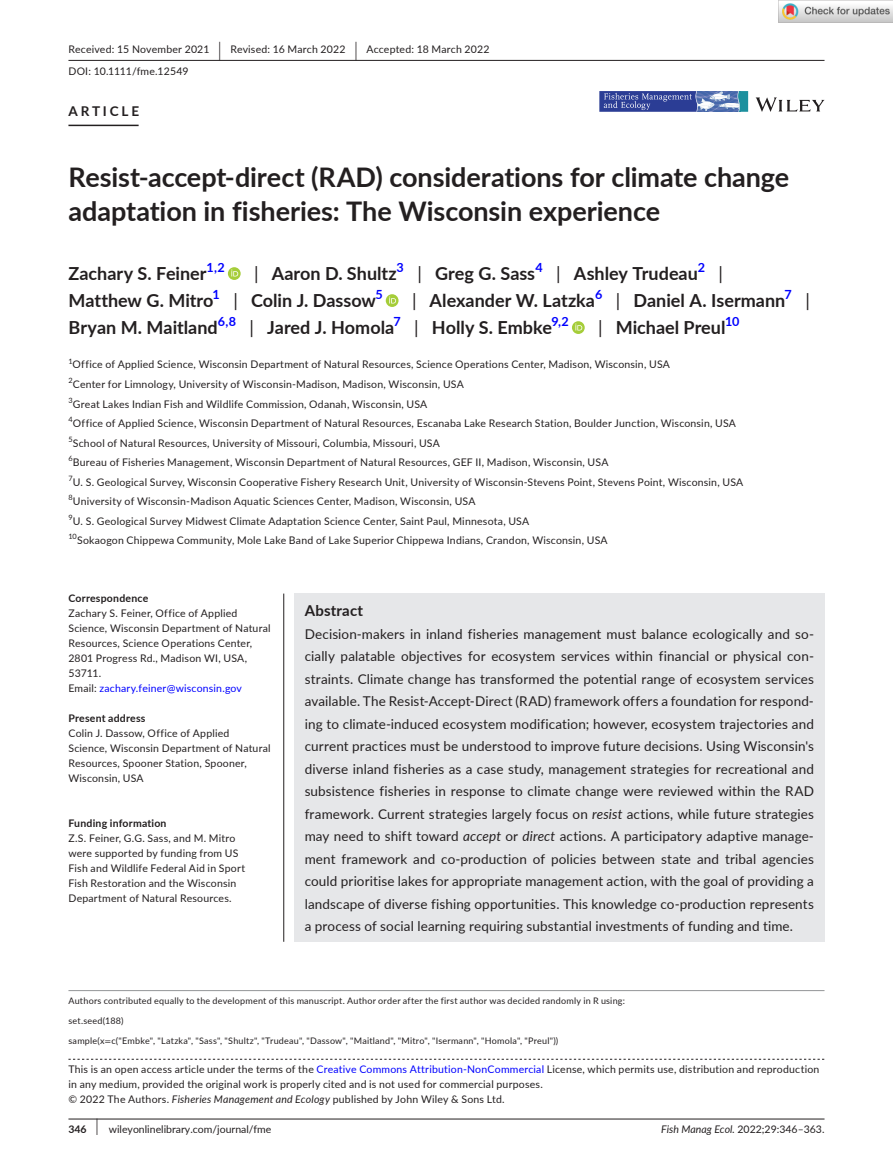
<style>
.page{position:relative;width:893px;height:1174px;background:#fff}
.page>*{position:absolute;margin:0;border:0;box-sizing:border-box;transform-origin:0 0}
.t1{font:700 27px/34.5px "Lato";letter-spacing:-.005em;color:#231f20}
.t2{font:700 18px "Lato";color:#231f20}
.t3{font:18px "Lato";color:#231f20}
.t4{font:700 15px "Lato";letter-spacing:.015em;color:#231f20}
.t5{font:13.5px/22.5px "Lato";letter-spacing:.01em;color:#231f20;text-align:justify}
.t6{font:700 13.5px "Lato";letter-spacing:.205em;color:#231f20}
.t7{font:700 12.6px "Lato";color:#00f}
.t8{font:10.5px/15px "Lato";letter-spacing:.02em;color:#231f20}
.t9{font:10.5px "Lato";color:#231f20}
.t10{font:700 10.5px "Lato";letter-spacing:.02em;color:#231f20}
.t11{font:9px/19.5px "Lato";letter-spacing:.025em;color:#231f20}
.t12{font:7.35px "Lato";color:#231f20}
.s1{font-size:19.65px}
.s2{font-weight:400}
.s3{color:#00f}
.s4{font-style:italic}
.s5{font-family:"STIX"}
.s6{font-weight:700}
.s7{font-size:17.4px}
</style>
<div class="page">
<hr style="left:68px;top:1118px;width:756px;height:1px;background:#231f20">
<svg style="left:756px;top:97px;width:68px;height:15px"></svg>
<img style="left:700px;top:91px;width:36px;height:21px">
<svg style="left:736px;top:91px;width:12px;height:21px"></svg>
<svg style="left:599px;top:91px;width:101px;height:21px;background:#4555a2"></svg>
<hr style="left:68px;top:60px;width:756px;height:1px;background:#231f20">
<hr style="left:68px;top:125px;width:71px;height:1px;background:#231f20">
<svg style="left:228px;top:267px;width:13px;height:13px"></svg>
<svg style="left:231px;top:269px;width:7px;height:7px"></svg>
<svg style="left:386px;top:294px;width:12px;height:13px"></svg>
<svg style="left:389px;top:296px;width:7px;height:7px"></svg>
<svg style="left:572px;top:321px;width:13px;height:13px"></svg>
<svg style="left:575px;top:323px;width:7px;height:7px"></svg>
<svg style="left:68px;top:1058px;width:756px;height:1px"></svg>
<hr style="left:68px;top:990px;width:756px;height:1px;background:#939598">
<div style="left:294px;top:593px;width:530px;height:348px;background:#e6e7e9"></div>
<hr style="left:283px;top:593px;width:1px;height:348px;background:#231f20">
<img style="left:779px;top:0;width:114px;height:23px">
<p class="t8" style="left:68px;top:38px;width:423px;line-height:21.8px">Received: 15 November 2021 <span class="s1">|</span> Revised: 16 March 2022 <span class="s1">|</span> Accepted: 18 March 2022<br>DOI: 10.1111/fme.12549</p>
<p class="t6" style="left:68px;top:101px;width:72px">ARTICLE</p>
<h1 class="t1" style="left:68px;top:159px;width:722px">Resist-accept-direct (RAD) considerations for climate change adaptation in fisheries: The Wisconsin experience</h1>
<h2 class="t2" style="left:68px;top:260px;width:140px">Zachary S. Feiner</h2>
<p class="t7" style="left:207px;top:258px;width:20px">1,2</p>
<h2 class="t2" style="left:254px;top:260px;width:144px"><span class="s2">|</span> Aaron D. Shultz</h2>
<p class="t7" style="left:397px;top:258px;width:9px">3</p>
<h2 class="t2" style="left:417px;top:260px;width:119px"><span class="s2">|</span> Greg G. Sass</h2>
<p class="t7" style="left:535px;top:258px;width:9px">4</p>
<h2 class="t2" style="left:556px;top:260px;width:143px"><span class="s2">|</span> Ashley Trudeau</h2>
<p class="t7" style="left:698px;top:258px;width:9px">2</p>
<h2 class="t3" style="left:718px;top:260px;width:6px">|</h2>
<h2 class="t2" style="left:68px;top:287px;width:147px">Matthew G. Mitro</h2>
<p class="t7" style="left:213px;top:285px;width:9px">1</p>
<h2 class="t2" style="left:233px;top:287px;width:144px"><span class="s2">|</span> Colin J. Dassow</h2>
<p class="t7" style="left:375px;top:285px;width:9px">5</p>
<h2 class="t2" style="left:412px;top:287px;width:184px"><span class="s2">|</span> Alexander W. Latzka</h2>
<p class="t7" style="left:595px;top:285px;width:9px">6</p>
<h2 class="t2" style="left:616px;top:287px;width:171px"><span class="s2">|</span> Daniel A. Isermann</h2>
<p class="t7" style="left:784px;top:285px;width:9px">7</p>
<h2 class="t3" style="left:805px;top:287px;width:6px">|</h2>
<h2 class="t2" style="left:68px;top:314px;width:151px">Bryan M. Maitland</h2>
<p class="t7" style="left:218px;top:312px;width:20px">6,8</p>
<h2 class="t2" style="left:250px;top:314px;width:146px"><span class="s2">|</span> Jared J. Homola</h2>
<p class="t7" style="left:393px;top:312px;width:9px">7</p>
<h2 class="t2" style="left:414px;top:314px;width:139px"><span class="s2">|</span> Holly S. Embke</h2>
<p class="t7" style="left:552px;top:312px;width:19px">9,2</p>
<h2 class="t2" style="left:598px;top:314px;width:129px"><span class="s2">|</span> Michael Preul</h2>
<p class="t7" style="left:725px;top:312px;width:16px">10</p>
<p class="t12" style="left:68px;top:356px;width:6px">1</p>
<p class="t8" style="left:73px;top:357px;width:599px">Office of Applied Science, Wisconsin Department of Natural Resources, Science Operations Center, Madison, Wisconsin, USA</p>
<p class="t12" style="left:68px;top:375px;width:6px">2</p>
<p class="t8" style="left:73px;top:376px;width:393px">Center for Limnology, University of Wisconsin-Madison, Madison, Wisconsin, USA</p>
<p class="t12" style="left:68px;top:395px;width:6px">3</p>
<p class="t8" style="left:68px;top:393px;width:676px;line-height:19.5px;text-indent:4px">Great Lakes Indian Fish and Wildlife Commission, Odanah, Wisconsin, USA<br><sup>4</sup>Office of Applied Science, Wisconsin Department of Natural Resources, Escanaba Lake Research Station, Boulder Junction, Wisconsin, USA <sup>5</sup>School of Natural Resources, University of Missouri, Columbia, Missouri, USA<br><sup>6</sup>Bureau of Fisheries Management, Wisconsin Department of Natural Resources, GEF II, Madison, Wisconsin, USA<br><sup>7</sup>U. S. Geological Survey, Wisconsin Cooperative Fishery Research Unit, University of Wisconsin-Stevens Point, Stevens Point, Wisconsin, USA <sup>8</sup>University of Wisconsin-Madison Aquatic Sciences Center, Madison, Wisconsin, USA<br><sup>9</sup>U. S. Geological Survey Midwest Climate Adaptation Science Center, Saint Paul, Minnesota, USA<br><sup>10</sup>Sokaogon Chippewa Community, Mole Lake Band of Lake Superior Chippewa Indians, Crandon, Wisconsin, USA</p>
<p class="t10" style="left:68px;top:590px;width:81px">Correspondence</p>
<p class="t8" style="left:68px;top:605px;width:204px">Zachary S. Feiner, Office of Applied Science, Wisconsin Department of Natural Resources, Science Operations Center, 2801 Progress Rd., Madison WI, USA, 53711.<br>Email: <span class="s3">zachary.feiner@wisconsin.gov</span></p>
<p class="t10" style="left:68px;top:710px;width:78px">Present address</p>
<p class="t8" style="left:68px;top:725px;width:204px">Colin J. Dassow, Office of Applied<br>Science, Wisconsin Department of Natural<br>Resources, Spooner Station, Spooner,<br>Wisconsin, USA</p>
<p class="t10" style="left:68px;top:815px;width:100px">Funding information</p>
<p class="t8" style="left:68px;top:830px;width:178px">Z.S. Feiner, G.G. Sass, and M. Mitro were supported by funding from US Fish and Wildlife Federal Aid in Sport Fish Restoration and the Wisconsin Department of Natural Resources.</p>
<h3 class="t4" style="left:305px;top:599px;width:60px">Abstract</h3>
<p class="t5" style="left:305px;top:622px;width:511px">Decision-makers in inland fisheries management must balance ecologically and so&shy;cially palatable objectives for ecosystem services within financial or physical con&shy;straints. Climate change has transformed the potential range of ecosystem services available. The Resist-Accept-Direct (RAD) framework offers a foundation for respond&shy;ing to climate-induced ecosystem modification; however, ecosystem trajectories and current practices must be understood to improve future decisions. Using Wisconsin's diverse inland fisheries as a case study, management strategies for recreational and subsistence fisheries in response to climate change were reviewed within the RAD framework. Current strategies largely focus on <span class="s4">resist</span> actions, while future strategies may need to shift toward <span class="s4">accept</span> or <span class="s4">direct</span> actions. A participatory adaptive manage&shy;ment framework and co-production of policies between state and tribal agencies could prioritise lakes for appropriate management action, with the goal of providing a landscape of diverse fishing opportunities. This knowledge co-production represents a process of social learning requiring substantial investments of funding and time.</p>
<p class="t11" style="left:68px;top:991px;width:558px">Authors contributed equally to the development of this manuscript. Author order after the first author was decided randomly in R using: set.seed(188)<br>sample(x<span class="s5">=</span>c("Embke", "Latzka", "Sass", "Shultz", "Trudeau", "Dassow", "Maitland", "Mitro", "Isermann", "Homola", "Preul"))</p>
<p class="t8" style="left:68px;top:1061px;width:752px">This is an open access article under the terms of the <span class="s3">Creative Commons Attribution-NonCommercial</span> License, which permits use, distribution and reproduction in any medium, provided the original work is properly cited and is not used for commercial purposes.<br>© 2022 The Authors. <span class="s4">Fisheries Management and Ecology</span> published by John Wiley &amp; Sons Ltd.</p>
<p class="t9" style="left:68px;top:1121px;width:205px"><span class="s6">346</span> <span class="s7">|</span> wileyonlinelibrary.com/journal/fme</p>
<p class="t9" style="left:661px;top:1121px;width:165px"><span class="s4">Fish Manag Ecol.</span> 2022;29:346–363.</p>
</div>
